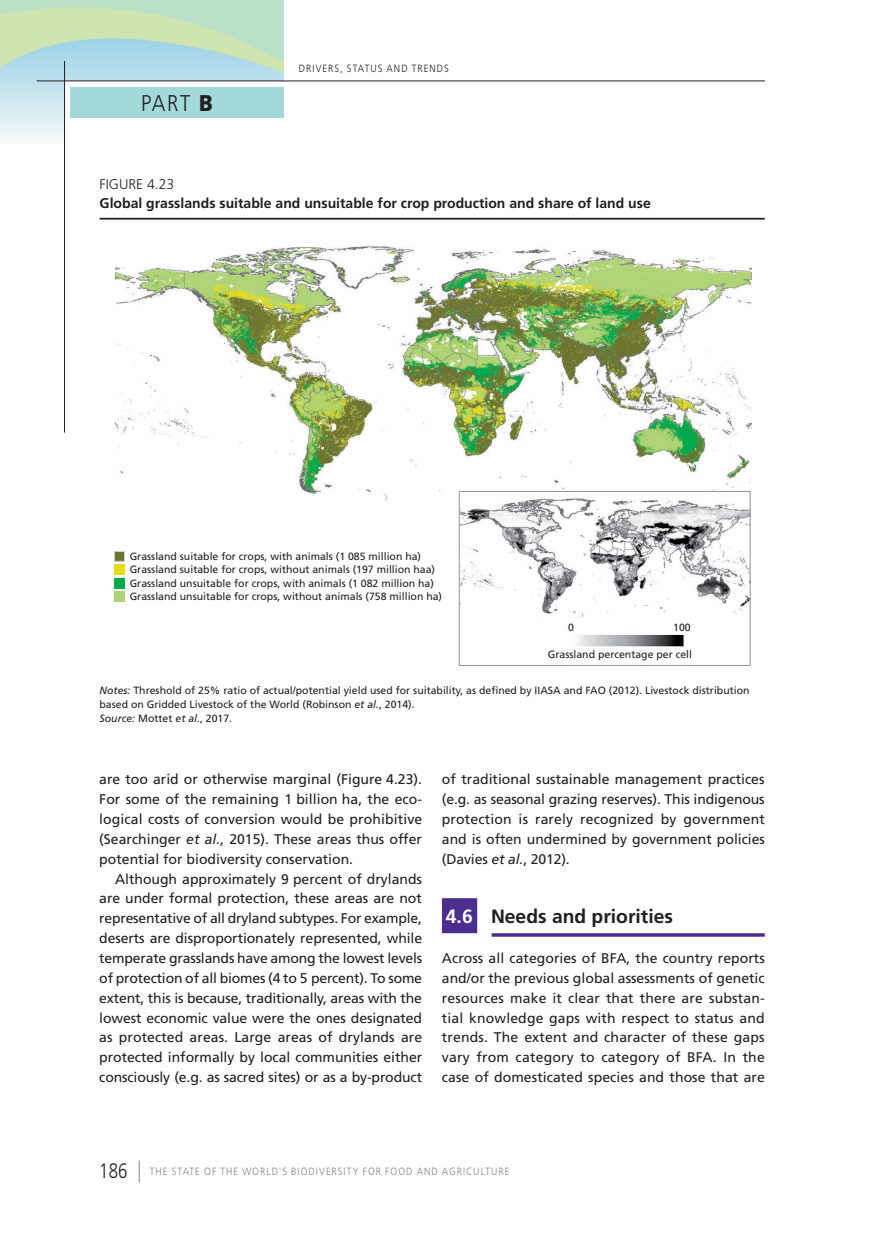
<style>
.page{position:relative;width:874px;height:1241px;background:#fff}
.page>*{position:absolute;margin:0;border:0;box-sizing:border-box;transform-origin:0 0}
.t1{font:300 22.75px "Frutiger LT Std";color:#231f20;scale:.9 1}
.t2{font:300 21px "Frutiger LT Std";color:#231f20;scale:.8 1}
.t3{font:700 19.25px "Frutiger LT Std";color:#231f20}
.t4{font:14px/19.8px "Frutiger LT Std";letter-spacing:-.005em;color:#231f20;text-align:justify}
.t5{font:700 14px "Frutiger LT Std";color:#231f20}
.t6{font:300 14px "Frutiger LT Std";color:#231f20}
.t7{font:10.5px/13.3px "Frutiger LT Std";color:#231f20}
.t8{font:300 10.5px "Frutiger LT Std";letter-spacing:.11em;color:#808285;scale:.9 1}
.t9{font:300 10.5px "Frutiger LT Std";letter-spacing:.11em;color:#231f20;scale:.9 1}
.s1{font-weight:900}
.s2{font-style:italic}
.s3{color:#fff}
</style>
<div class="page">
<svg style="left:0;top:94px;width:64px;height:48px"></svg>
<div style="left:70px;top:87px;width:214px;height:31px;background:#a2dadc"></div>
<hr style="left:37px;top:80px;width:727px;height:1px;background:#231f20">
<hr style="left:64px;top:61px;width:1px;height:371px;background:#231f20">
<svg style="left:139px;top:1160px;width:1px;height:22px"></svg>
<div style="left:441px;top:898px;width:36px;height:35px;background:#4c2e90"></div>
<hr style="left:491px;top:933px;width:273px;height:3px;background:#4c2e90">
<hr style="left:99px;top:218px;width:665px;height:1px;background:#231f20">
<div style="left:114px;top:551px;width:11px;height:10px;border:1px solid #d1d2d4"></div>
<svg style="left:114px;top:551px;width:10px;height:50px"></svg>
<img style="left:114px;top:245px;width:637px;height:260px">
<img style="left:460px;top:493px;width:288px;height:154px">
<div style="left:458px;top:491px;width:292px;height:174px;border:1px solid #939598"></div>
<div style="left:568px;top:623px;width:168px;height:10px;background:#fff"></div>
<svg style="left:0;top:0;width:284px;height:94px;background:#bddece"></svg>
<h1 class="t1" style="left:141px;top:90px;width:81px">PART <span class="s1">B</span></h1>
<p class="t9" style="left:299px;top:62px;width:168px">DRIVERS, STATUS AND TRENDS</p>
<p class="t6" style="left:99px;top:176px;width:14px">FIGURE</p>
<p class="t6" style="left:147px;top:176px;width:29px">4.23</p>
<p class="t5" style="left:99px;top:195px;width:552px">Global grasslands suitable and unsuitable for crop production and share of land use</p>
<p class="t7" style="left:130px;top:549px;width:314px">Grassland suitable for crops, with animals (1 085 million ha)<br>Grassland suitable for crops, without animals (197 million haa)<br>Grassland unsuitable for crops, with animals (1 082 million ha)<br>Grassland unsuitable for crops, without animals (758 million ha)</p>
<p class="t7" style="left:568px;top:620px;width:7px">0</p>
<p class="t7" style="left:672px;top:620px;width:19px">100</p>
<p class="t7" style="left:547px;top:648px;width:146px">Grassland percentage per cell</p>
<p class="t7" style="left:99px;top:683px;width:651px;line-height:14px"><span class="s2">Notes:</span> Threshold of 25% ratio of actual/potential yield used for suitability, as defined by IIASA and FAO (2012). Livestock distribution based on Gridded Livestock of the World (Robinson <span class="s2">et al.</span>, 2014).<br><span class="s2">Source:</span> Mottet <span class="s2">et al.</span>, 2017.</p>
<p class="t4" style="left:99px;top:769px;width:324px">are too arid or otherwise marginal (Figure 4.23).<br>For some of the remaining 1 billion ha, the eco&shy;logical costs of conversion would be prohibitive (Searchinger <span class="s2">et al.</span>, 2015). These areas thus offer potential for biodiversity conservation.</p>
<p class="t4" style="left:99px;top:868px;width:324px;text-indent:16px">Although approximately 9 percent of drylands are under formal protection, these areas are not representative of all dryland subtypes. For example, deserts are disproportionately represented, while temperate grasslands have among the lowest levels of protection of all biomes (4 to 5 percent). To some extent, this is because, traditionally, areas with the lowest economic value were the ones designated as protected areas. Large areas of drylands are protected informally by local communities either consciously (e.g. as sacred sites) or as a by-product</p>
<p class="t4" style="left:441px;top:769px;width:324px">of traditional sustainable management practices (e.g. as seasonal grazing reserves). This indigenous protection is rarely recognized by government and is often undermined by government policies (Davies <span class="s2">et al.</span>, 2012).</p>
<h3 class="t3" style="left:445px;top:905px;width:228px"><span class="s3">4.6</span> Needs and priorities</h3>
<p class="t4" style="left:441px;top:948px;width:324px">Across all categories of BFA, the country reports and/or the previous global assessments of genetic resources make it clear that there are substan&shy;tial knowledge gaps with respect to status and trends. The extent and character of these gaps vary from category to category of BFA. In the case of domesticated species and those that are</p>
<h2 class="t2" style="left:99px;top:1158px;width:37px">186</h2>
<p class="t8" style="left:150px;top:1165px;width:86px">THE STATE OF THE</p>
<p class="t8" style="left:242px;top:1165px;width:278px">WORLD'S BIODIVERSITY FOR FOOD AN D AGRICU LTURE</p>
</div>
